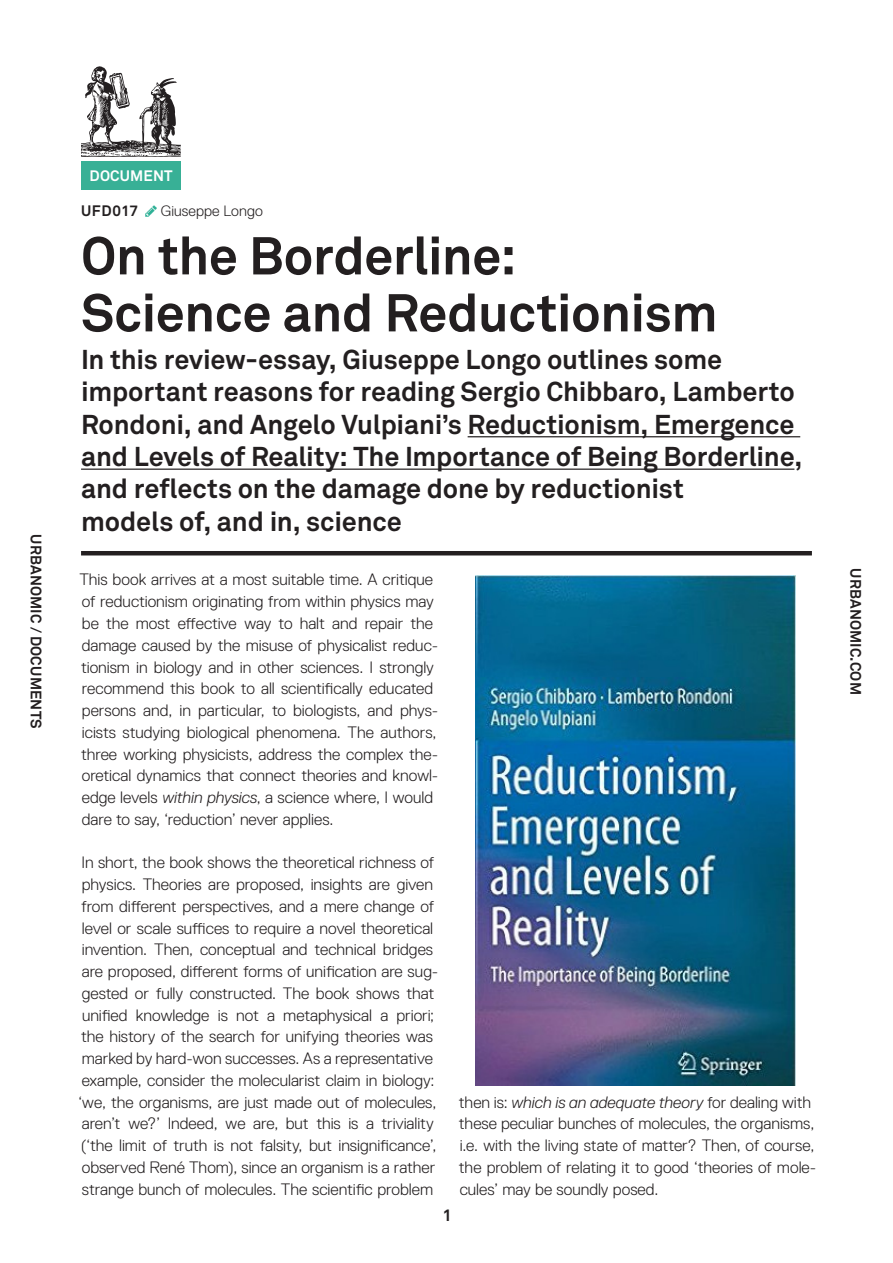
<style>
.page{position:relative;width:893px;height:1263px;background:#fff}
.page>*{position:absolute;margin:0;border:0;box-sizing:border-box;transform-origin:0 0}
.Title_text{font:700 52.5px/57px "Akkurat Std";letter-spacing:-.01em;color:#231f20}
.Intro_Text{font:700 27px/32.4px "Akkurat Std";letter-spacing:-.005em;color:#231f20}
.Body_Text{font:300 16.5px/21.8px "Replica Std";color:#231f20}
.t1{font:700 16.5px "Akkurat Std";color:#231f20}
.Body_Text-2{font:700 15px "Akkurat Std";letter-spacing:.01em;color:#231f20}
.no_grid{font:300 15px "Replica Std";letter-spacing:.005em;color:#231f20}
.t2{font:700 15px "Akkurat Std";letter-spacing:.01em;color:#fff}
.s1{font-style:italic}
</style>
<div class="page">
<hr style="left:468px;top:436px;width:332px;height:1px;background:#231f20">
<hr style="left:81px;top:469px;width:713px;height:1px;background:#231f20">
<svg style="left:81px;top:66px;width:100px;height:91px"></svg>
<div style="left:81px;top:161px;width:100px;height:29px;background:#38b096"></div>
<hr style="left:81px;top:551px;width:731px;height:4px;background:#231f20">
<svg style="left:146px;top:205px;width:11px;height:11px"></svg>
<img style="left:475px;top:575px;width:321px;height:511px">
<p class="Body_Text-2" style="left:45px;top:534px;width:196px;rotate:90deg">URBANOMIC / DOCUMENTS</p>
<p class="t2" style="left:90px;top:167px;width:84px">DOCUMENT</p>
<p class="Body_Text-2" style="left:81px;top:201px;width:58px">UFD017</p>
<p class="no_grid" style="left:161px;top:203px;width:104px">Giuseppe Longo</p>
<p class="Title_text" style="left:81px;top:227px;width:638px">On the Borderline:<br>Science and Reductionism</p>
<p class="Intro_Text" style="left:81px;top:343px;width:723px">In this review-essay, Giuseppe Longo outlines some important reasons for reading Sergio Chibbaro, Lamberto Rondoni, and Angelo Vulpiani’s Reductionism, Emergence and Levels of Reality: The Importance of Being Borderline, and reflects on the damage done by reductionist<br>models of, and in, science</p>
<p class="Body_Text" style="left:79px;top:569px;width:360px">This book arrives at a most suitable time. A critique of reductionism originating from within physics may be the most effective way to halt and repair the damage caused by the misuse of physicalist reduc&shy;tionism in biology and in other sciences. I strongly recommend this book to all scientifically educated persons and, in particular, to biologists, and phys&shy;icists studying biological phenomena. The authors, three working physicists, address the complex the&shy;oretical dynamics that connect theories and knowl&shy;edge levels <span class="s1">within physics</span>, a science where, I would dare to say, ‘reduction’ never applies.</p>
<p class="Body_Text" style="left:79px;top:852px;width:361px">In short, the book shows the theoretical richness of physics. Theories are proposed, insights are given from different perspectives, and a mere change of level or scale suffices to require a novel theoretical invention. Then, conceptual and technical bridges are proposed, different forms of unification are sug&shy;gested or fully constructed. The book shows that unified knowledge is not a metaphysical a priori; the history of the search for unifying theories was marked by hard-won successes. As a representative example, consider the molecularist claim in biology: ‘we, the organisms, are just made out of molecules, aren’t we?’ Indeed, we are, but this is a triviality (‘the limit of truth is not falsity, but insignificance’, observed René Thom), since an organism is a rather strange bunch of molecules. The scientific problem</p>
<p class="t1" style="left:443px;top:1205px;width:11px">1</p>
<p class="Body_Text" style="left:459px;top:1091px;width:359px">then is: <span class="s1">which is an adequate theory</span> for dealing with these peculiar bunches of molecules, the organisms, i.e. with the living state of matter? Then, of course, the problem of relating it to good ‘theories of mole&shy;cules’ may be soundly posed.</p>
<p class="Body_Text-2" style="left:865px;top:568px;width:128px;rotate:90deg">URBANOMIC.COM</p>
</div>
